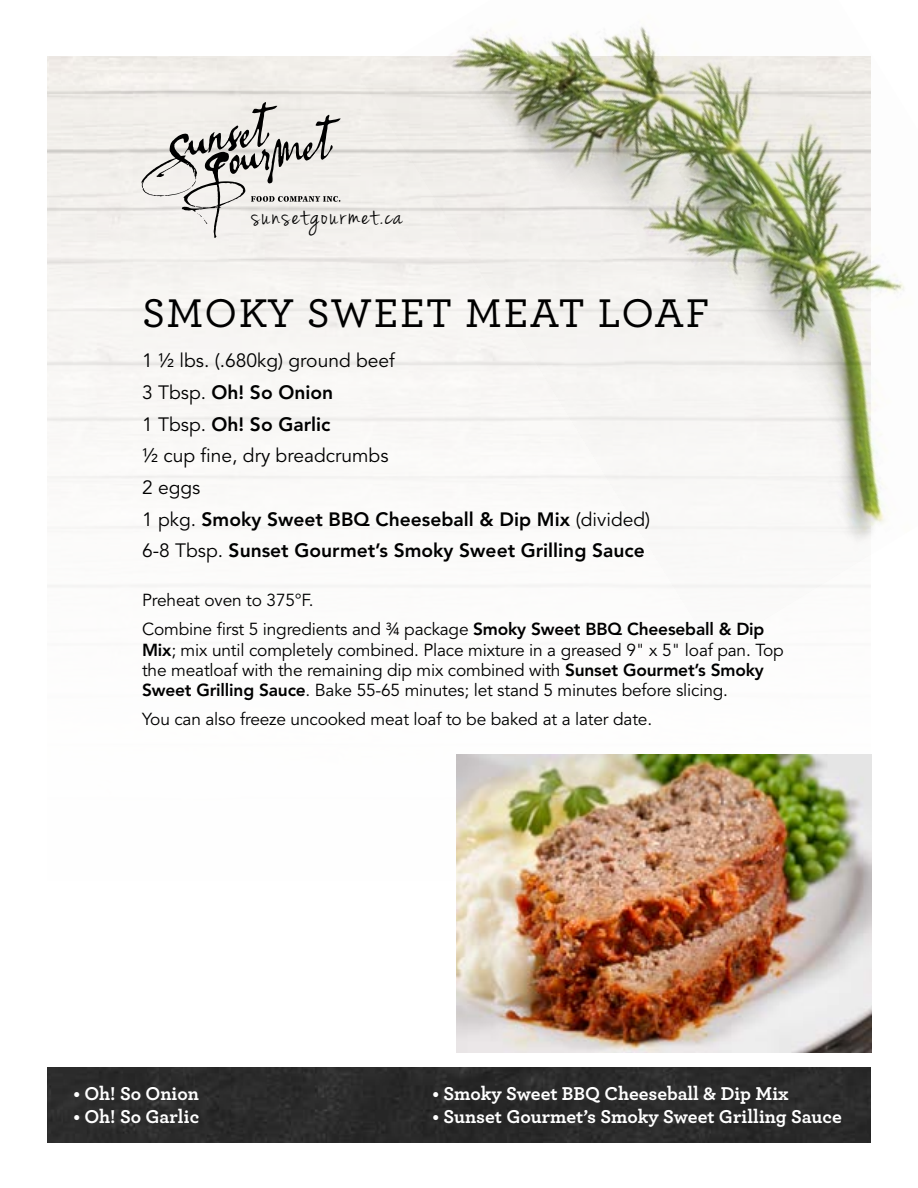
<style>
.page{position:relative;width:918px;height:1188px;background:#fff}
.page>*{position:absolute;margin:0;border:0;box-sizing:border-box;transform-origin:0 0}
.t1{font:500 42px "Archer";letter-spacing:.025em;color:#000}
.t2{font:30px "Jenna Sue";letter-spacing:.07em;color:#000}
.t3{font:700 19.5px "Archer";color:#fff}
.t4{font:800 19.2px/31.8px "Avenir LT Std";color:#000}
.t5{font:17.25px/20.2px "Avenir LT Std";letter-spacing:-.01em;color:#000}
.s1{font-weight:400}
.s2{font-weight:800}
</style>
<div class="page">
<img style="left:47px;top:484px;width:824px;height:459px">
<svg style="left:141px;top:101px;width:200px;height:139px;background:#d5d2cf"></svg>
<div style="left:47px;top:1068px;width:824px;height:74px;background:#2b2b2b"></div>
<img style="left:361px;top:26px;width:544px;height:626px">
<img style="left:457px;top:755px;width:415px;height:298px">
<h2 class="t2" style="left:252px;top:198px;width:152px">sunsetgourmet.ca</h2>
<h1 class="t1" style="left:142px;top:283px;width:569px">SMOKY SWEET MEAT LOAF</h1>
<p class="t4" style="left:142px;top:345px;width:510px"><span class="s1">1 ½ lbs. (.680kg) ground beef<br>3 Tbsp.</span> Oh! So Onion<br><span class="s1">1 Tbsp.</span> Oh! So Garlic<br><span class="s1">½ cup fine, dry breadcrumbs<br>2 eggs<br>1 pkg.</span> Smoky Sweet BBQ Cheeseball &amp; Dip Mix <span class="s1">(divided)<br>6-8 Tbsp.</span> Sunset Gourmet’s Smoky Sweet Grilling Sauce</p>
<p class="t5" style="left:142px;top:587px;width:624px;line-height:28.8px">Preheat oven to 375°F.<br>Combine first 5 ingredients and ¾ package <span class="s2">Smoky Sweet BBQ Cheeseball &amp; Dip</span></p>
<p class="t5" style="left:142px;top:640px;width:643px"><span class="s2">Mix</span>; mix until completely combined. Place mixture in a greased 9" x 5" loaf pan. Top the meatloaf with the remaining dip mix combined with <span class="s2">Sunset Gourmet’s Smoky<br>Sweet Grilling Sauce</span>. Bake 55-65 minutes; let stand 5 minutes before slicing.</p>
<p class="t5" style="left:142px;top:709px;width:512px">You can also freeze uncooked meat loaf to be baked at a later date.</p>
<p class="t3" style="left:73px;top:1079px;width:127px">• Oh! So Onion</p>
<p class="t3" style="left:73px;top:1101px;width:127px">• Oh! So Garlic</p>
<p class="t3" style="left:433px;top:1079px;width:358px">• Smoky Sweet BBQ Cheeseball &amp; Dip Mix</p>
<p class="t3" style="left:433px;top:1101px;width:411px">• Sunset Gourmet’s Smoky Sweet Grilling Sauce</p>
</div>
